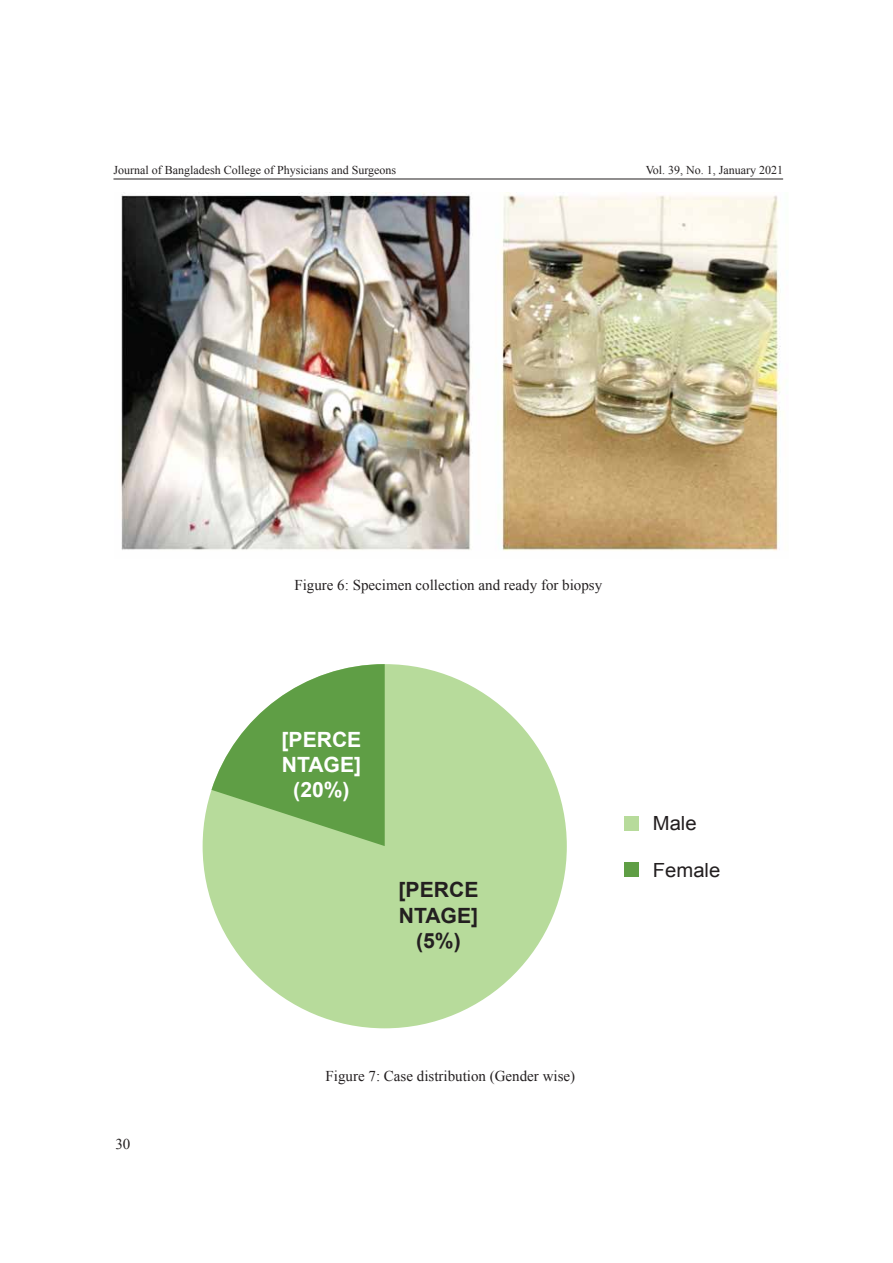
<style>
.page{position:relative;width:893px;height:1263px;background:#fff}
.page>*{position:absolute;margin:0;border:0;box-sizing:border-box;transform-origin:0 0}
.t1{font:700 21px/25.2px "Arial";color:#fff;text-align:center}
.t2{font:700 21px/25.2px "Arial";color:#231f20;text-align:center}
.t3{font:19.5px "Arial";color:#231f20;scale:1.04 1}
.t4{font:15px "Times New Roman";color:#231f20}
.t5{font:12px "Times New Roman";color:#231f20}
</style>
<div class="page">
<img style="left:121px;top:193px;width:660px;height:358px">
<hr style="left:113px;top:179px;width:670px;height:1px;background:#231f20">
<div style="left:203px;top:664px;width:364px;height:364px;background:#b7db9b;border-radius:50%"></div>
<svg style="left:211px;top:664px;width:174px;height:182px"></svg>
<div style="left:625px;top:816px;width:14px;height:14px;background:#b7db9b"></div>
<div style="left:625px;top:862px;width:14px;height:15px;background:#5f9e45"></div>
<p class="t5" style="left:113px;top:161px;width:284px">Journal of Bangladesh College of Physicians and Surgeons</p>
<p class="t5" style="left:646px;top:161px;width:139px">Vol. 39, No. 1, January 2021</p>
<p class="t4" style="left:294px;top:575px;width:309px">Figure 6: Specimen collection and ready for biopsy</p>
<p class="t4" style="left:115px;top:1134px;width:16px">30</p>
<h1 class="t1" style="left:282px;top:728px;width:81px">[PERCE<br>NTAGE] (20%)</h1>
<h1 class="t2" style="left:399px;top:878px;width:81px">[PERCE<br>NTAGE] (5%)</h1>
<p class="t4" style="left:326px;top:1066px;width:251px">Figure 7: Case distribution (Gender wise)</p>
<h2 class="t3" style="left:653px;top:811px;width:44px">Male</h2>
<h2 class="t3" style="left:653px;top:857px;width:66px">Female</h2>
</div>
